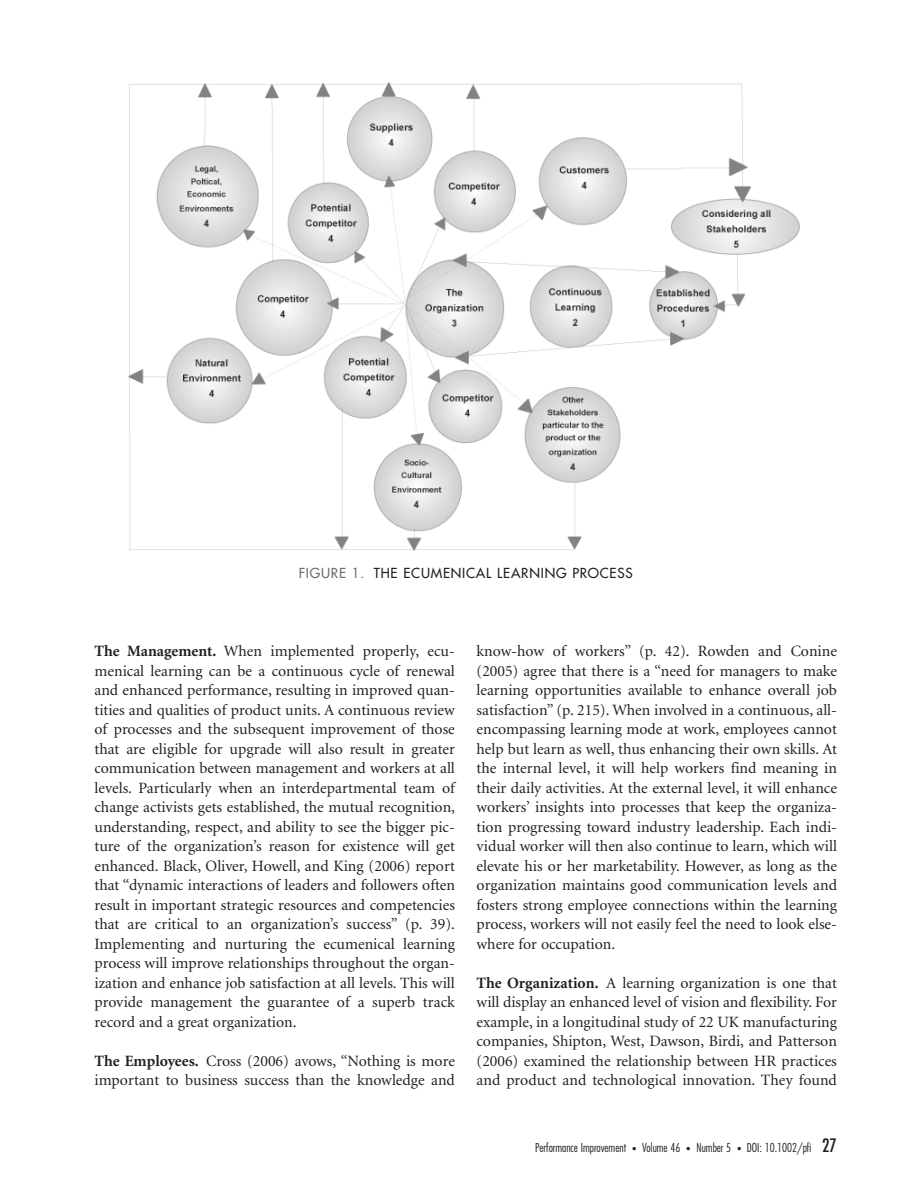
<style>
.page{position:relative;width:918px;height:1188px;background:#fff}
.page>*{position:absolute;margin:0;border:0;box-sizing:border-box;transform-origin:0 0}
.t1{font:15.75px/19.5px "Minion";color:#231f20;text-align:justify}
.t2{font:13.5px "Futura";letter-spacing:.06em;color:#231f20}
.t3{font:300 condensed 12px "Futura";color:#231f20}
.s1{color:#6c6e70}
.s2{font-weight:700}
.s3{font-size:9px}
.s4{font-weight:400;font-size:18px}
</style>
<div class="page">
<img style="left:129px;top:82px;width:670px;height:469px">
<p class="t2" style="left:299px;top:567px;width:335px"><span class="s1">FIGURE 1.</span> THE ECUMENICAL LEARNING PROCESS</p>
<p class="t1" style="left:94px;top:643px;width:362px"><span class="s2">The Management.</span> When implemented properly, ecu&shy;menical learning can be a continuous cycle of renewal and enhanced performance, resulting in improved quan&shy;tities and qualities of product units. A continuous review of processes and the subsequent improvement of those that are eligible for upgrade will also result in greater communication between management and workers at all levels. Particularly when an interdepartmental team of change activists gets established, the mutual recognition, understanding, respect, and ability to see the bigger pic&shy;ture of the organization’s reason for existence will get enhanced. Black, Oliver, Howell, and King (2006) report that “dynamic interactions of leaders and followers often result in important strategic resources and competencies that are critical to an organization’s success” (p. 39).<br>Implementing and nurturing the ecumenical learning process will improve relationships throughout the organ&shy;ization and enhance job satisfaction at all levels. This will provide management the guarantee of a superb track record and a great organization.</p>
<p class="t1" style="left:94px;top:1052px;width:362px"><span class="s2">The Employees.</span> Cross (2006) avows, “Nothing is more important to business success than the knowledge and</p>
<p class="t1" style="left:477px;top:643px;width:362px">know-how of workers” (p. 42). Rowden and Conine (2005) agree that there is a “need for managers to make learning opportunities available to enhance overall job satisfaction” (p. 215). When involved in a continuous, all&shy;encompassing learning mode at work, employees cannot help but learn as well, thus enhancing their own skills. At the internal level, it will help workers find meaning in their daily activities. At the external level, it will enhance workers’ insights into processes that keep the organiza&shy;tion progressing toward industry leadership. Each indi&shy;vidual worker will then also continue to learn, which will elevate his or her marketability. However, as long as the organization maintains good communication levels and fosters strong employee connections within the learning process, workers will not easily feel the need to look else&shy;where for occupation.</p>
<p class="t1" style="left:477px;top:974px;width:362px"><span class="s2">The Organization.</span> A learning organization is one that will display an enhanced level of vision and flexibility. For example, in a longitudinal study of 22 UK manufacturing companies, Shipton, West, Dawson, Birdi, and Patterson (2006) examined the relationship between HR practices and product and technological innovation. They found</p>
<p class="t3" style="left:535px;top:1142px;width:303px">Performance Improvement <span class="s3">•</span> Volume 46 <span class="s3">•</span> Number 5 <span class="s3">•</span> DOI: 10.1002/pfi <span class="s4">27</span></p>
</div>
